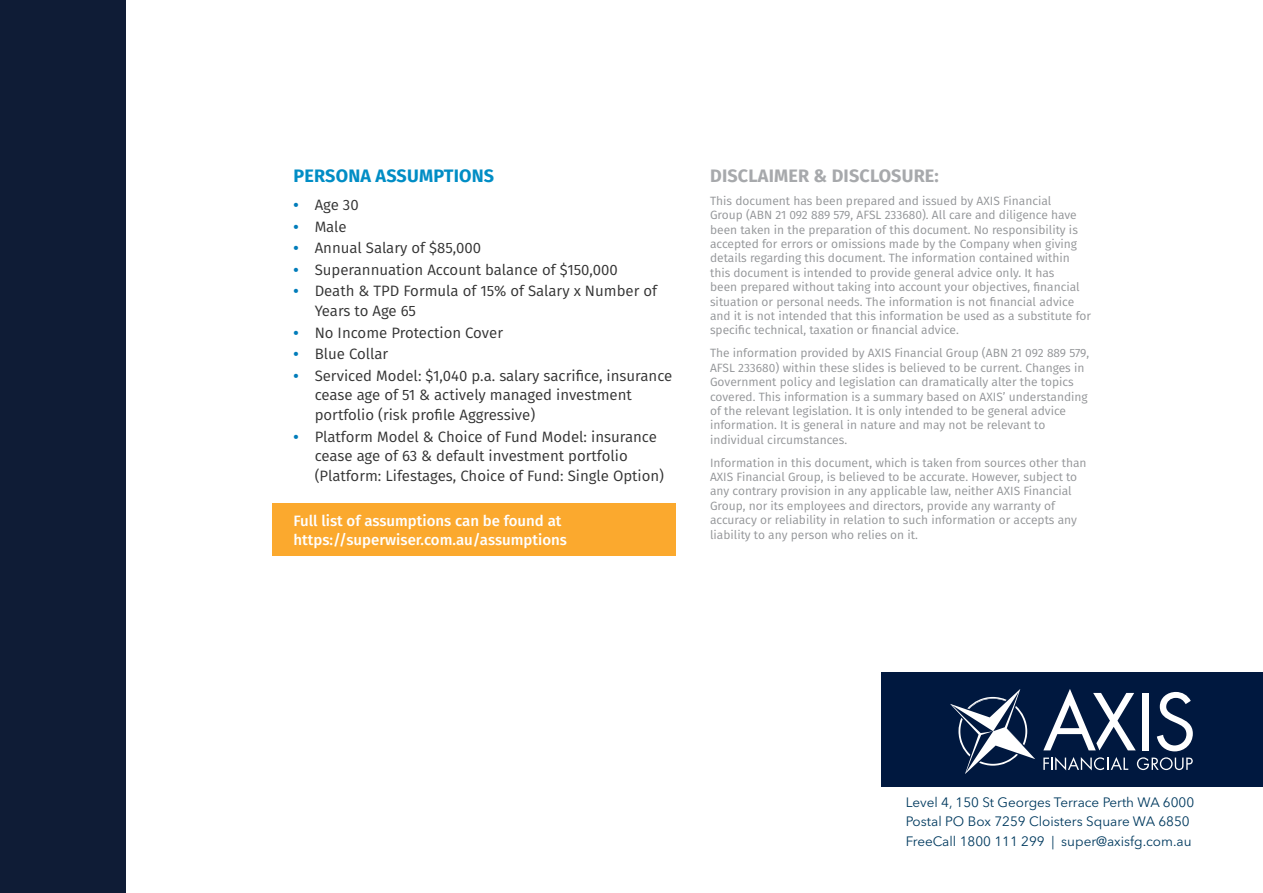
<style>
.page{position:relative;width:1263px;height:893px;background:#fff}
.page>*{position:absolute;margin:0;border:0;box-sizing:border-box;transform-origin:0 0}
.t1{font:700 18px "Fira Sans";letter-spacing:.01em;color:#a7a9ac}
.t2{font:700 18px "Fira Sans";letter-spacing:.01em;color:#008dc5}
.t3{font:15px/19.5px "Fira Sans";color:#333}
.t4{font:500 15px/19.5px "Fira Sans";color:#fff}
.t5{font:13.5px/19.5px "Avenir Next LT Pro";color:#003a5f}
.t6{font:12px/14.4px "Fira Sans";color:#939598}
.s1{font-weight:700;color:#007cba}
</style>
<div class="page">
<div style="left:272px;top:503px;width:404px;height:53px;background:#fba92e"></div>
<div style="left:882px;top:673px;width:381px;height:114px;background:#00183f"></div>
<div style="left:1142px;top:693px;width:7px;height:57px;background:#fff"></div>
<svg style="left:1157px;top:692px;width:36px;height:59px"></svg>
<svg style="left:1043px;top:757px;width:85px;height:13px"></svg>
<svg style="left:1137px;top:757px;width:56px;height:13px"></svg>
<svg style="left:950px;top:689px;width:85px;height:85px"></svg>
<svg style="left:1043px;top:689px;width:93px;height:61px"></svg>
<div style="left:0;top:0;width:125px;height:893px;background:#0f1c36"></div>
<h1 class="t2" style="left:293px;top:160px;width:202px">PERSONA ASSUMPTIONS</h1>
<p class="t3" style="left:293px;top:195px;width:67px"><span class="s1">•</span> Age 30</p>
<p class="t3" style="left:293px;top:216px;width:55px"><span class="s1">•</span> Male</p>
<p class="t3" style="left:293px;top:238px;width:189px"><span class="s1">•</span> Annual Salary of $85,000</p>
<p class="t3" style="left:293px;top:259px;width:326px"><span class="s1">•</span> Superannuation Account balance of $150,000</p>
<p class="t3" style="left:315px;top:281px;width:344px;text-indent:-21px"><span class="s1">•</span> Death &amp; TPD Formula of 15% of Salary x Number of<br>Years to Age 65</p>
<p class="t3" style="left:293px;top:322px;width:211px"><span class="s1">•</span> No Income Protection Cover</p>
<p class="t3" style="left:293px;top:344px;width:96px"><span class="s1">•</span> Blue Collar</p>
<p class="t3" style="left:315px;top:366px;width:359px;text-indent:-21px"><span class="s1">•</span> Serviced Model: $1,040 p.a. salary sacrifice, insurance cease age of 51 &amp; actively managed investment portfolio (risk profile Aggressive)</p>
<p class="t3" style="left:315px;top:426px;width:351px;text-indent:-21px"><span class="s1">•</span> Platform Model &amp; Choice of Fund Model: insurance cease age of 63 &amp; default investment portfolio (Platform: Lifestages, Choice of Fund: Single Option)</p>
<p class="t4" style="left:293px;top:510px;width:275px">Full list of assumptions can be found at https://superwiser.com.au/assumptions</p>
<h1 class="t1" style="left:710px;top:160px;width:230px">DISCLAIMER &amp; DISCLOSURE:</h1>
<p class="t6" style="left:710px;top:193px;width:383px">This document has been prepared and issued by AXIS Financial<br>Group (ABN 21 092 889 579, AFSL 233680). All care and diligence have been taken in the preparation of this document. No responsibility is accepted for errors or omissions made by the Company when giving details regarding this document. The information contained within this document is intended to provide general advice only. It has<br>been prepared without taking into account your objectives, financial situation or personal needs. The information is not financial advice and it is not intended that this information be used as a substitute for specific technical, taxation or financial advice.</p>
<p class="t6" style="left:710px;top:346px;width:381px">The information provided by AXIS Financial Group (ABN 21 092 889 579, AFSL 233680) within these slides is believed to be current. Changes in Government policy and legislation can dramatically alter the topics covered. This information is a summary based on AXIS’ understanding of the relevant legislation. It is only intended to be general advice information. It is general in nature and may not be relevant to individual circumstances.</p>
<p class="t6" style="left:710px;top:455px;width:378px">Information in this document, which is taken from sources other than AXIS Financial Group, is believed to be accurate. However, subject to any contrary provision in any applicable law, neither AXIS Financial Group, nor its employees and directors, provide any warranty of accuracy or reliability in relation to such information or accepts any liability to any person who relies on it.</p>
<p class="t5" style="left:906px;top:792px;width:290px">Level 4, 150 St Georges Terrace Perth WA 6000<br>Postal PO Box 7259 Cloisters Square WA 6850<br>FreeCall 1800 111 299 | super@axisfg.com.au</p>
</div>
